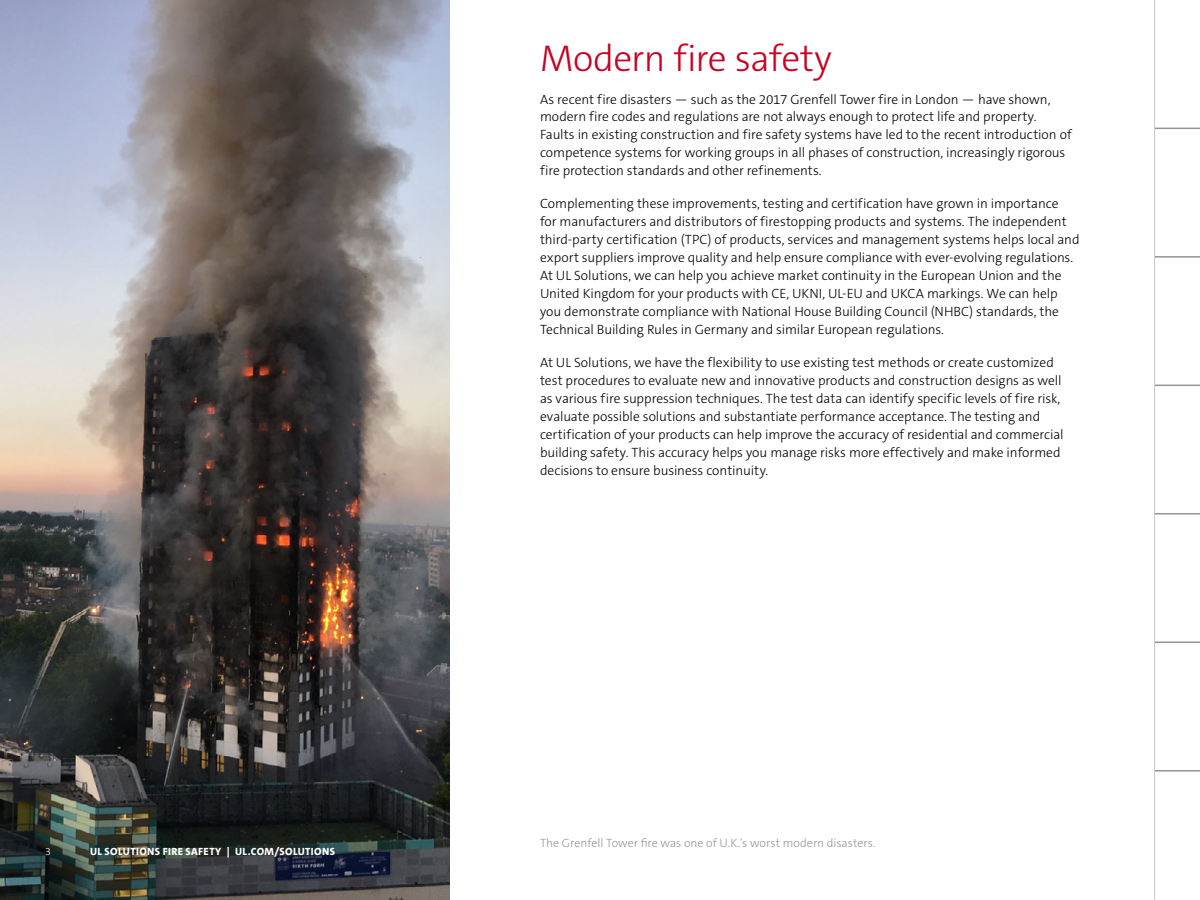
<style>
.page{position:relative;width:1200px;height:900px;background:#fff}
.page>*{position:absolute;margin:0;border:0;box-sizing:border-box;transform-origin:0 0}
.t1{font:300 37.5px "The Sans C5";letter-spacing:-.02em;color:#ca0123}
.t2{font:300 13.5px/18px "The Sans C5";letter-spacing:-.005em;color:#000}
.t3{font:300 12px "The Sans C5";letter-spacing:.005em;color:#939598}
.t4{font:800 10.5px "The Sans C5";letter-spacing:.04em;color:#fff}
.t5{font:300 10.5px "The Sans C5";color:#fff}
</style>
<div class="page">
<img style="left:0;top:0;width:450px;height:900px">
<hr style="left:1155px;top:128px;width:45px;height:1px;background:#939598">
<hr style="left:1155px;top:256px;width:45px;height:2px;background:#939598">
<hr style="left:1155px;top:385px;width:45px;height:1px;background:#939598">
<hr style="left:1155px;top:513px;width:45px;height:2px;background:#939598">
<hr style="left:1155px;top:642px;width:45px;height:1px;background:#939598">
<hr style="left:1155px;top:770px;width:45px;height:2px;background:#939598">
<p class="t5" style="left:45px;top:845px;width:7px">3</p>
<p class="t4" style="left:90px;top:845px;width:247px">UL SOLUTIONS FIRE SAFETY | UL.COM/SOLUTIONS</p>
<h1 class="t1" style="left:540px;top:34px;width:293px">Modern fire safety</h1>
<p class="t2" style="left:540px;top:90px;width:533px">As recent fire disasters — such as the 2017 Grenfell Tower fire in London — have shown, modern fire codes and regulations are not always enough to protect life and property.<br>Faults in existing construction and fire safety systems have led to the recent introduction of competence systems for working groups in all phases of construction, increasingly rigorous fire protection standards and other refinements.</p>
<p class="t2" style="left:540px;top:195px;width:541px">Complementing these improvements, testing and certification have grown in importance<br>for manufacturers and distributors of firestopping products and systems. The independent third-party certification (TPC) of products, services and management systems helps local and export suppliers improve quality and help ensure compliance with ever-evolving regulations.<br>At UL Solutions, we can help you achieve market continuity in the European Union and the United Kingdom for your products with CE, UKNI, UL-EU and UKCA markings. We can help you demonstrate compliance with National House Building Council (NHBC) standards, the Technical Building Rules in Germany and similar European regulations.</p>
<p class="t2" style="left:540px;top:354px;width:525px">At UL Solutions, we have the flexibility to use existing test methods or create customized test procedures to evaluate new and innovative products and construction designs as well as various fire suppression techniques. The test data can identify specific levels of fire risk, evaluate possible solutions and substantiate performance acceptance. The testing and certification of your products can help improve the accuracy of residential and commercial building safety. This accuracy helps you manage risks more effectively and make informed decisions to ensure business continuity.</p>
<p class="t3" style="left:540px;top:835px;width:337px">The Grenfell Tower fire was one of U.K.’s worst modern disasters.</p>
</div>
